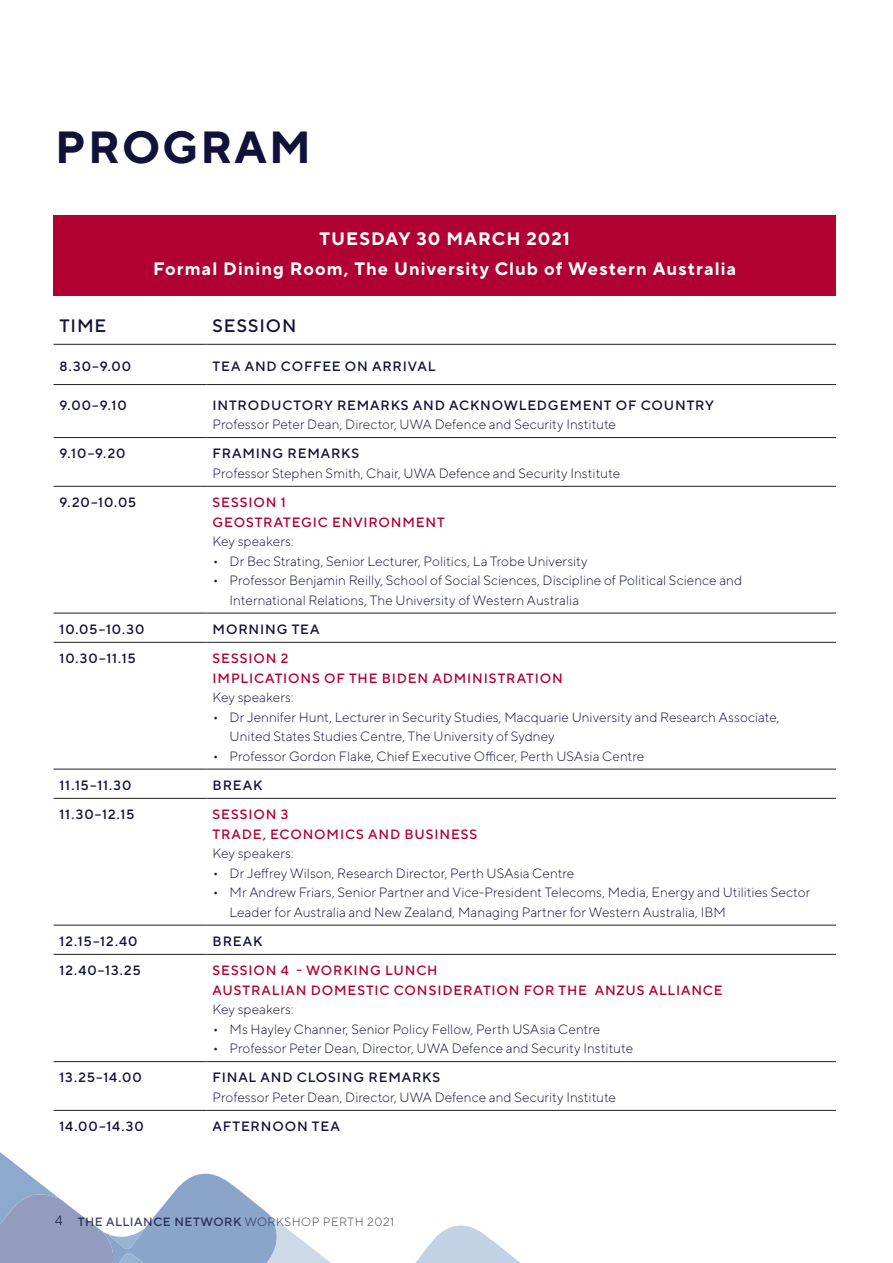
<style>
.page{position:relative;width:893px;height:1263px;background:#fff}
.page>*{position:absolute;margin:0;border:0;box-sizing:border-box;transform-origin:0 0}
.Heading{font:700 45px "TT Norms Pro";letter-spacing:.05em;color:#11113a}
.Bullets__9pt{font:700 18px "TT Norms Pro";letter-spacing:.055em;color:#fff}
.Bullets__9pt-2{font:500 18px "TT Norms Pro";letter-spacing:.05em;color:#11113a}
.Bullets__9pt-3{font:300 13.5px/19.5px "TT Norms Pro";letter-spacing:.005em;color:#11113a}
.Bullets__9pt-4{font:500 13.5px "TT Norms Pro";letter-spacing:.065em;color:#11113a}
.Bullets__9pt-5{font:500 13.5px "TT Norms Pro";letter-spacing:.065em;color:#b10132}
.Participants{font:500 12px "TT Norms Pro";letter-spacing:.05em;color:#11113a}
.s1{font-size:16.5px;color:#231f20}
.s2{font-weight:300;font-size:13.5px}
.s3{font-weight:300}
</style>
<div class="page">
<svg style="left:415px;top:1225px;width:105px;height:38px"></svg>
<svg style="left:0;top:1152px;width:331px;height:111px"></svg>
<div style="left:54px;top:215px;width:782px;height:81px;background:#b10132"></div>
<hr style="left:54px;top:486px;width:153px;height:1px;background:#231f20">
<hr style="left:207px;top:486px;width:629px;height:1px;background:#231f20">
<hr style="left:54px;top:613px;width:153px;height:1px;background:#231f20">
<hr style="left:207px;top:613px;width:629px;height:1px;background:#231f20">
<hr style="left:54px;top:642px;width:153px;height:1px;background:#231f20">
<hr style="left:207px;top:642px;width:629px;height:1px;background:#231f20">
<hr style="left:54px;top:769px;width:153px;height:1px;background:#231f20">
<hr style="left:207px;top:769px;width:629px;height:1px;background:#231f20">
<hr style="left:54px;top:798px;width:153px;height:1px;background:#231f20">
<hr style="left:207px;top:798px;width:629px;height:1px;background:#231f20">
<hr style="left:54px;top:925px;width:153px;height:1px;background:#231f20">
<hr style="left:207px;top:925px;width:629px;height:1px;background:#231f20">
<hr style="left:54px;top:954px;width:153px;height:1px;background:#231f20">
<hr style="left:207px;top:954px;width:629px;height:1px;background:#231f20">
<hr style="left:54px;top:1061px;width:153px;height:1px;background:#231f20">
<hr style="left:207px;top:1061px;width:629px;height:1px;background:#231f20">
<hr style="left:54px;top:1110px;width:153px;height:1px;background:#231f20">
<hr style="left:207px;top:1110px;width:629px;height:1px;background:#231f20">
<hr style="left:54px;top:344px;width:153px;height:1px;background:#231f20">
<hr style="left:207px;top:344px;width:629px;height:1px;background:#231f20">
<hr style="left:54px;top:384px;width:153px;height:1px;background:#231f20">
<hr style="left:207px;top:384px;width:629px;height:1px;background:#231f20">
<hr style="left:54px;top:437px;width:153px;height:1px;background:#231f20">
<hr style="left:207px;top:437px;width:629px;height:1px;background:#231f20">
<p class="Heading" style="left:55px;top:114px;width:257px">PROGRAM</p>
<p class="Bullets__9pt" style="left:319px;top:226px;width:252px">TUESDAY 30 MARCH 2021</p>
<p class="Bullets__9pt" style="left:153px;top:255px;width:584px">Formal Dining Room, The University Club of Western Australia</p>
<p class="Bullets__9pt-2" style="left:60px;top:312px;width:48px">TIME</p>
<p class="Bullets__9pt-2" style="left:213px;top:313px;width:85px">SESSION</p>
<p class="Bullets__9pt-4" style="left:60px;top:356px;width:73px">8.30–9.00</p>
<p class="Bullets__9pt-4" style="left:213px;top:356px;width:224px">TEA AND COFFEE ON ARRIVAL</p>
<p class="Bullets__9pt-4" style="left:60px;top:395px;width:69px">9.00–9.10</p>
<p class="Bullets__9pt-4" style="left:213px;top:395px;width:503px">INTRODUCTORY REMARKS AND ACKNOWLEDGEMENT OF COUNTRY</p>
<p class="Bullets__9pt-3" style="left:213px;top:414px;width:405px">Professor Peter Dean, Director, UWA Defence and Security Institute</p>
<p class="Bullets__9pt-4" style="left:60px;top:444px;width:67px">9.10–9.20</p>
<p class="Bullets__9pt-4" style="left:213px;top:444px;width:148px">FRAMING REMARKS</p>
<p class="Bullets__9pt-3" style="left:213px;top:462px;width:409px">Professor Stephen Smith, Chair, UWA Defence and Security Institute</p>
<p class="Bullets__9pt-4" style="left:60px;top:492px;width:78px">9.20–10.05</p>
<p class="Bullets__9pt-5" style="left:213px;top:492px;width:75px">SESSION 1</p>
<p class="Bullets__9pt-5" style="left:213px;top:512px;width:234px">GEOSTRATEGIC ENVIRONMENT</p>
<p class="Bullets__9pt-3" style="left:213px;top:531px;width:82px">Key speakers:</p>
<p class="Bullets__9pt-3" style="left:213px;top:550px;width:377px"><span class="s1">•</span> Dr Bec Strating, Senior Lecturer, Politics, La Trobe University</p>
<p class="Bullets__9pt-3" style="left:230px;top:570px;width:514px;text-indent:-17px"><span class="s1">•</span> Professor Benjamin Reilly, School of Social Sciences, Discipline of Political Science and<br>International Relations, The University of Western Australia</p>
<p class="Bullets__9pt-4" style="left:60px;top:619px;width:86px">10.05–10.30</p>
<p class="Bullets__9pt-4" style="left:213px;top:619px;width:109px">MORNING TEA</p>
<p class="Bullets__9pt-4" style="left:60px;top:648px;width:78px">10.30–11.15</p>
<p class="Bullets__9pt-5" style="left:213px;top:648px;width:77px">SESSION 2</p>
<p class="Bullets__9pt-5" style="left:213px;top:668px;width:352px">IMPLICATIONS OF THE BIDEN ADMINISTRATION</p>
<p class="Bullets__9pt-3" style="left:213px;top:687px;width:82px">Key speakers:</p>
<p class="Bullets__9pt-3" style="left:230px;top:706px;width:551px;text-indent:-17px"><span class="s1">•</span> Dr Jennifer Hunt, Lecturer in Security Studies, Macquarie University and Research Associate,<br>United States Studies Centre, The University of Sydney</p>
<p class="Bullets__9pt-3" style="left:213px;top:745px;width:433px"><span class="s1">•</span> Professor Gordon Flake, Chief Executive Officer, Perth USAsia Centre</p>
<p class="Bullets__9pt-4" style="left:60px;top:775px;width:74px">11.15–11.30</p>
<p class="Bullets__9pt-4" style="left:213px;top:775px;width:51px">BREAK</p>
<p class="Bullets__9pt-4" style="left:60px;top:804px;width:76px">11.30–12.15</p>
<p class="Bullets__9pt-5" style="left:213px;top:804px;width:77px">SESSION 3</p>
<p class="Bullets__9pt-5" style="left:213px;top:824px;width:266px">TRADE, ECONOMICS AND BUSINESS</p>
<p class="Bullets__9pt-3" style="left:213px;top:843px;width:82px">Key speakers:</p>
<p class="Bullets__9pt-3" style="left:213px;top:862px;width:363px"><span class="s1">•</span> Dr Jeffrey Wilson, Research Director, Perth USAsia Centre</p>
<p class="Bullets__9pt-3" style="left:230px;top:882px;width:582px;text-indent:-17px"><span class="s1">•</span> Mr Andrew Friars, Senior Partner and Vice-President Telecoms, Media, Energy and Utilities Sector<br>Leader for Australia and New Zealand, Managing Partner for Western Australia, IBM</p>
<p class="Bullets__9pt-4" style="left:60px;top:931px;width:79px">12.15–12.40</p>
<p class="Bullets__9pt-4" style="left:213px;top:931px;width:51px">BREAK</p>
<p class="Bullets__9pt-4" style="left:60px;top:960px;width:83px">12.40–13.25</p>
<p class="Bullets__9pt-5" style="left:213px;top:960px;width:227px">SESSION 4 - WORKING LUNCH</p>
<p class="Bullets__9pt-5" style="left:213px;top:980px;width:512px">AUSTRALIAN DOMESTIC CONSIDERATION FOR THE ANZUS ALLIANCE</p>
<p class="Bullets__9pt-3" style="left:213px;top:999px;width:82px">Key speakers:</p>
<p class="Bullets__9pt-3" style="left:213px;top:1018px;width:389px"><span class="s1">•</span> Ms Hayley Channer, Senior Policy Fellow, Perth USAsia Centre</p>
<p class="Bullets__9pt-3" style="left:213px;top:1038px;width:422px"><span class="s1">•</span> Professor Peter Dean, Director, UWA Defence and Security Institute</p>
<p class="Bullets__9pt-4" style="left:60px;top:1068px;width:84px">13.25–14.00</p>
<p class="Bullets__9pt-4" style="left:213px;top:1068px;width:229px">FINAL AND CLOSING REMARKS</p>
<p class="Bullets__9pt-3" style="left:213px;top:1086px;width:405px">Professor Peter Dean, Director, UWA Defence and Security Institute</p>
<p class="Bullets__9pt-4" style="left:60px;top:1116px;width:86px">14.00–14.30</p>
<p class="Bullets__9pt-4" style="left:213px;top:1116px;width:129px">AFTERNOON TEA</p>
<p class="Participants" style="left:55px;top:1213px;width:340px"><span class="s2">4</span> THE ALLIANCE NETWORK <span class="s3">WORKSHOP PERTH 2021</span></p>
</div>
